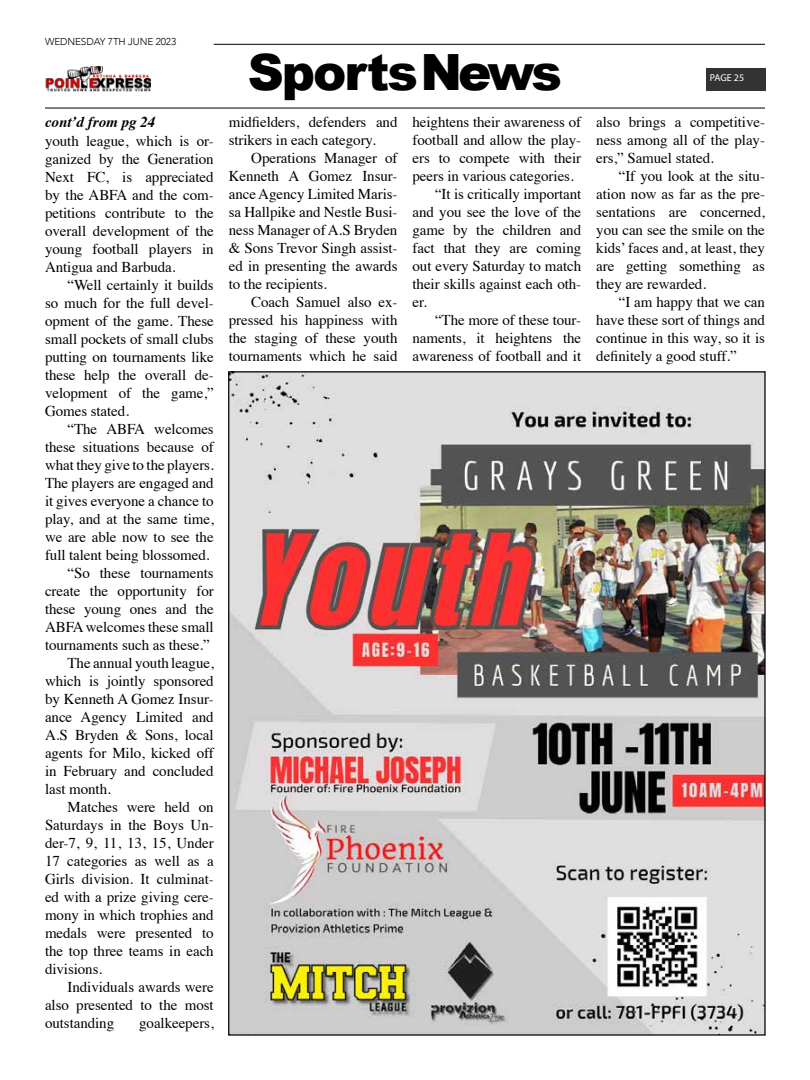
<style>
.page{position:relative;width:810px;height:1080px;background:#fff}
.page>*{position:absolute;margin:0;border:0;box-sizing:border-box;transform-origin:0 0}
.t1{font:900 50px "Arial";letter-spacing:-.04em;color:#000}
.t2{font:15px/18px "Times";letter-spacing:-.005em;color:#000;text-align:justify}
.t3{font:italic 700 15px "Times";color:#000}
.t4{font:300 10px "Avenir";letter-spacing:-.01em;color:#000}
.t5{font:10px "Myriad Pro";letter-spacing:-.005em;color:#fff}
</style>
<div class="page">
<hr style="left:45px;top:107px;width:720px;height:2px;background:#333">
<hr style="left:214px;top:44px;width:551px;height:1px;background:#333">
<div style="left:706px;top:68px;width:60px;height:23px;background:#333"></div>
<img style="left:45px;top:66px;width:106px;height:25px">
<img style="left:230px;top:373px;width:534px;height:661px">
<p class="t4" style="left:45px;top:35px;width:133px">WEDNESDAY 7TH JUNE 2023</p>
<p class="t3" style="left:45px;top:108px;width:112px">cont’d from pg 24</p>
<p class="t2" style="left:45px;top:131px;width:170px">youth league, which is or&shy;ganized by the Generation Next FC, is appreciated by the ABFA and the com&shy;petitions contribute to the overall development of the young football players in Antigua and Barbuda.</p>
<p class="t2" style="left:45px;top:275px;width:170px;text-indent:22px">“Well certainly it builds so much for the full devel&shy;opment of the game. These small pockets of small clubs putting on tournaments like these help the overall de&shy;velopment of the game,” Gomes stated.</p>
<p class="t2" style="left:68px;top:419px;width:148px">“The ABFA welcomes</p>
<p class="t2" style="left:45px;top:437px;width:170px">these situations because of</p>
<p class="t2" style="left:45px;top:455px;width:170px">what they give to the players.</p>
<p class="t2" style="left:45px;top:473px;width:170px">The players are engaged and</p>
<p class="t2" style="left:45px;top:491px;width:170px">it gives everyone a chance to</p>
<p class="t2" style="left:45px;top:509px;width:170px">play, and at the same time,</p>
<p class="t2" style="left:45px;top:527px;width:170px">we are able now to see the</p>
<p class="t2" style="left:45px;top:545px;width:166px">full talent being blossomed.</p>
<p class="t2" style="left:68px;top:563px;width:148px">“So these tournaments</p>
<p class="t2" style="left:45px;top:581px;width:170px">create the opportunity for</p>
<p class="t2" style="left:45px;top:599px;width:170px">these young ones and the</p>
<p class="t2" style="left:45px;top:617px;width:170px">ABFA welcomes these small</p>
<p class="t2" style="left:45px;top:635px;width:166px">tournaments such as these.”</p>
<p class="t2" style="left:68px;top:653px;width:148px">The annual youth league,</p>
<p class="t2" style="left:45px;top:671px;width:170px">which is jointly sponsored</p>
<p class="t2" style="left:45px;top:689px;width:170px">by Kenneth A Gomez Insur-</p>
<p class="t2" style="left:45px;top:707px;width:170px">ance Agency Limited and</p>
<p class="t2" style="left:45px;top:725px;width:170px">A.S Bryden &amp; Sons, local</p>
<p class="t2" style="left:45px;top:743px;width:170px">agents for Milo, kicked off</p>
<p class="t2" style="left:45px;top:761px;width:170px">in February and concluded</p>
<p class="t2" style="left:45px;top:779px;width:67px">last month.</p>
<p class="t2" style="left:68px;top:797px;width:148px">Matches were held on</p>
<p class="t2" style="left:45px;top:815px;width:170px">Saturdays in the Boys Un-</p>
<p class="t2" style="left:45px;top:833px;width:170px">der-7, 9, 11, 13, 15, Under</p>
<p class="t2" style="left:45px;top:851px;width:170px">17 categories as well as a</p>
<p class="t2" style="left:45px;top:869px;width:170px">Girls division. It culminat-</p>
<p class="t2" style="left:45px;top:887px;width:170px">ed with a prize giving cere-</p>
<p class="t2" style="left:45px;top:905px;width:170px">mony in which trophies and</p>
<p class="t2" style="left:45px;top:923px;width:170px">medals were presented to</p>
<p class="t2" style="left:45px;top:941px;width:170px">the top three teams in each</p>
<p class="t2" style="left:45px;top:959px;width:59px">divisions.</p>
<p class="t2" style="left:68px;top:977px;width:148px">Individuals awards were</p>
<p class="t2" style="left:45px;top:995px;width:170px">also presented to the most</p>
<p class="t2" style="left:45px;top:1013px;width:71px">outstanding</p>
<p class="t2" style="left:139px;top:1013px;width:76px">goalkeepers,</p>
<h1 class="t1" style="left:248px;top:36px;width:316px">SportsNews</h1>
<p class="t2" style="left:229px;top:112px;width:170px">midfielders, defenders and strikers in each category.</p>
<p class="t2" style="left:229px;top:148px;width:170px;text-indent:22px">Operations Manager of Kenneth A Gomez Insur&shy;ance Agency Limited Maris&shy;sa Hallpike and Nestle Busi&shy;ness Manager of A.S Bryden &amp; Sons Trevor Singh assist&shy;ed in presenting the awards to the recipients.</p>
<p class="t2" style="left:229px;top:292px;width:170px;text-indent:22px">Coach Samuel also ex&shy;pressed his happiness with the staging of these youth tournaments which he said</p>
<p class="t2" style="left:412px;top:112px;width:170px">heightens their awareness of</p>
<p class="t2" style="left:412px;top:130px;width:170px">football and allow the play-</p>
<p class="t2" style="left:412px;top:148px;width:170px">ers to compete with their</p>
<p class="t2" style="left:412px;top:166px;width:163px">peers in various categories.</p>
<p class="t2" style="left:435px;top:184px;width:148px">“It is critically important</p>
<p class="t2" style="left:412px;top:202px;width:170px">and you see the love of the</p>
<p class="t2" style="left:412px;top:220px;width:170px">game by the children and</p>
<p class="t2" style="left:412px;top:238px;width:170px">fact that they are coming</p>
<p class="t2" style="left:412px;top:256px;width:170px">out every Saturday to match</p>
<p class="t2" style="left:412px;top:274px;width:170px">their skills against each oth-</p>
<p class="t2" style="left:412px;top:292px;width:16px">er.</p>
<p class="t2" style="left:435px;top:310px;width:148px">“The more of these tour-</p>
<p class="t2" style="left:412px;top:328px;width:170px">naments, it heightens the</p>
<p class="t2" style="left:412px;top:346px;width:170px">awareness of football and it</p>
<p class="t5" style="left:710px;top:72px;width:36px">PAGE 25</p>
<p class="t2" style="left:596px;top:112px;width:170px">also brings a competitive&shy;ness among all of the play&shy;ers,” Samuel stated.</p>
<p class="t2" style="left:596px;top:166px;width:170px;text-indent:22px">“If you look at the situ&shy;ation now as far as the pre&shy;sentations are concerned, you can see the smile on the kids’ faces and, at least, they are getting something as they are rewarded.</p>
<p class="t2" style="left:596px;top:292px;width:170px;text-indent:22px">“I am happy that we can have these sort of things and continue in this way, so it is definitely a good stuff.”</p>
</div>
